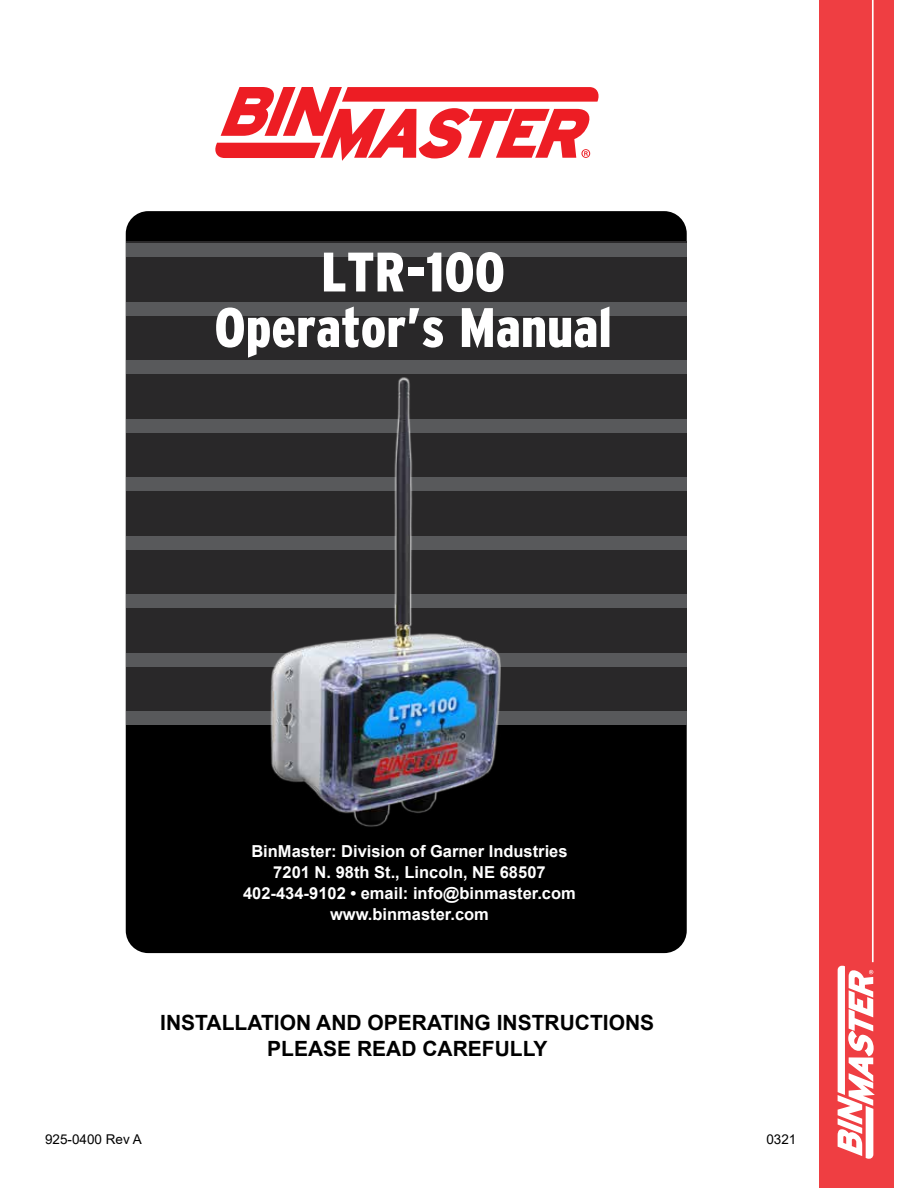
<style>
.page{position:relative;width:918px;height:1188px;background:#fff}
.page>*{position:absolute;margin:0;border:0;box-sizing:border-box;transform-origin:0 0}
.t1{font:900 condensed 55.5px/55.5px "Interstate";color:#fff;text-align:center}
.t2{font:700 21px/25.5px "Arial";color:#000;text-align:center}
.t3{font:700 16.5px/21px "Arial";color:#fff;text-align:center}
.t4{font:13.5px "Arial";color:#000}
</style>
<div class="page">
<div style="left:126px;top:211px;width:561px;height:742px;background:#000;border-radius:22px"></div>
<div style="left:126px;top:242px;width:561px;height:483px;background:#292829"></div>
<div style="left:126px;top:244px;width:561px;height:13px;background:#58595b"></div>
<div style="left:126px;top:302px;width:561px;height:14px;background:#58595b"></div>
<div style="left:126px;top:361px;width:561px;height:13px;background:#58595b"></div>
<div style="left:126px;top:419px;width:561px;height:14px;background:#58595b"></div>
<div style="left:126px;top:478px;width:561px;height:13px;background:#58595b"></div>
<div style="left:126px;top:536px;width:561px;height:14px;background:#58595b"></div>
<div style="left:126px;top:595px;width:561px;height:13px;background:#58595b"></div>
<div style="left:126px;top:653px;width:561px;height:14px;background:#58595b"></div>
<div style="left:126px;top:712px;width:561px;height:13px;background:#58595b"></div>
<svg style="left:215px;top:87px;width:384px;height:74px"></svg>
<div style="left:819px;top:0;width:75px;height:1188px;background:#ef3e42"></div>
<svg style="left:838px;top:966px;width:37px;height:193px"></svg>
<hr style="left:872px;top:0;width:2px;height:962px;background:#fff">
<img style="left:250px;top:377px;width:281px;height:450px">
<h1 class="t1" style="left:214px;top:244px;width:399px">LTR-100<br>Operator’s Manual</h1>
<p class="t3" style="left:243px;top:841px;width:334px">BinMaster: Division of Garner Industries 7201 N. 98th St., Lincoln, NE 68507<br>402-434-9102 • email: info@binmaster.com www.binmaster.com</p>
<p class="t2" style="left:160px;top:1011px;width:495px">INSTALLATION AND OPERATING INSTRUCTIONS<br>PLEASE READ CAREFULLY</p>
<p class="t4" style="left:45px;top:1130px;width:98px">925-0400 Rev A</p>
<p class="t4" style="left:766px;top:1130px;width:32px">0321</p>
</div>
